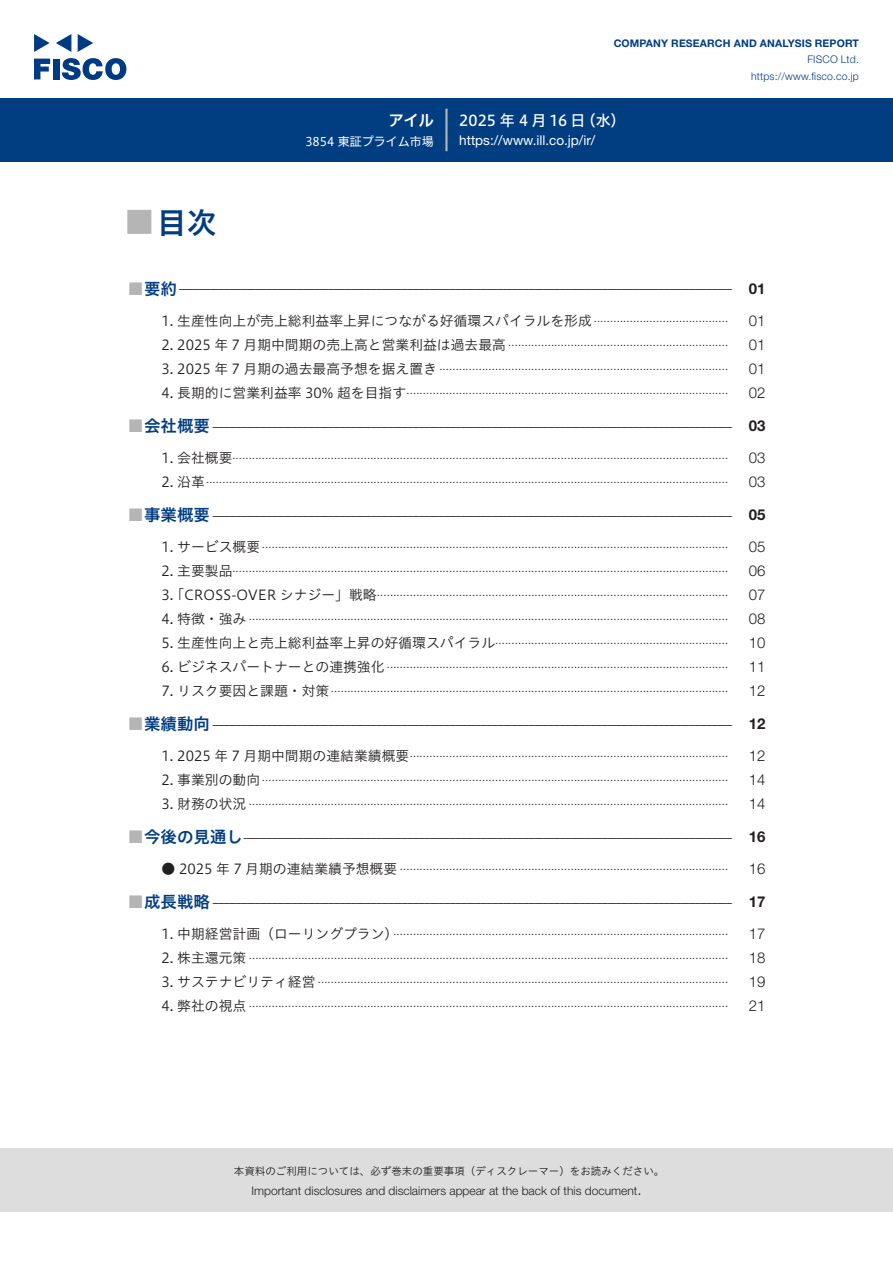
<style>
.page{position:relative;width:893px;height:1263px;background:#fff}
.page>*{position:absolute;margin:0;border:0;box-sizing:border-box;transform-origin:0 0}
.t1{font:30px "Hiragino UD Sans Std N W6";color:#003d81}
.t2{font:24px "Hiragino UD Sans Std W6";color:#b5b5b6}
.t3{font:16.5px "Hiragino UD Sans Std W6";color:#003d81}
.t4{font:300 15px "Helvetica Neue LT Std";color:#231f20}
.t5{font:15px "Hiragino UD Sans F Std N W5";letter-spacing:.005em;color:#fff}
.t6{font:700 15px "Helvetica Neue LT Std";color:#231f20}
.t7{font:15px "Hiragino UD Sans F Std N W6";color:#fff}
.t8{font:13.8px "Hiragino UD Sans Std W3";color:#231f20}
.t9{font:13.5px "Helvetica Neue LT Std";color:#fff}
.t10{font:12px "Hiragino UD Sans Std W3";color:#231f20}
.t11{font:300 12px "Helvetica Neue LT Std";color:#231f20}
.t12{font:12px "Hiragino UD Sans F Std N W4";color:#fff}
.t13{font:10.5px "Hiragino UD Sans Std W3";color:#231f20}
.t14{font:700 10.5px "Helvetica Neue LT Std";letter-spacing:.015em;color:#003d81}
.t15{font:300 10.5px/16.5px "Helvetica Neue LT Std";letter-spacing:.015em;color:#003d81;text-align:right}
.t16{font:9px "Hiragino UD Sans Std W3";color:#231f20}
.s1{color:#b5b5b6}
</style>
<div class="page">
<div style="left:0;top:1148px;width:893px;height:64px;background:#ddd"></div>
<svg style="left:34px;top:59px;width:16px;height:20px"></svg>
<div style="left:53px;top:59px;width:6px;height:20px;background:#003a83"></div>
<svg style="left:62px;top:58px;width:64px;height:22px"></svg>
<svg style="left:34px;top:34px;width:16px;height:18px"></svg>
<svg style="left:78px;top:34px;width:15px;height:18px"></svg>
<svg style="left:56px;top:34px;width:15px;height:18px"></svg>
<div style="left:0;top:98px;width:893px;height:64px;background:#003d81"></div>
<hr style="left:445px;top:109px;width:3px;height:42px;background:#b5b5b6">
<p class="t2" style="left:128px;top:204px;width:25px">█</p>
<p class="t1" style="left:157px;top:199px;width:61px">目次</p>
<h3 class="t7" style="left:389px;top:109px;width:46px">アイル</h3>
<h3 class="t12" style="left:305px;top:132px;width:130px">3854 東証プライム市場</h3>
<p class="t14" style="left:614px;top:37px;width:247px">COMPANY RESEARCH AND ANALYSIS REPORT</p>
<p class="t15" style="left:751px;top:51px;width:109px">FISCO Ltd. https://www.fisco.co j p.</p>
<h3 class="t5" style="left:581px;top:109px;width:46px">（水(</h3>
<h3 class="t5" style="left:459px;top:109px;width:128px">2025 年 4 月 16 日</h3>
<h3 class="t9" style="left:459px;top:132px;width:138px">https: / / w w w . i l l . c o j p. /i r/</h3>
<p class="t3" style="left:128px;top:276px;width:51px"><span class="s1">■</span>要約</p>
<p class="t10" style="left:177px;top:280px;width:557px">-----------------------------------------------------------------------------------------------------------------------------------------------------------------------------------------------------</p>
<p class="t8" style="left:162px;top:310px;width:432px">1. 生産性向上が売上総利益率上昇につながる好循環スパイラルを形成</p>
<p class="t16" style="left:594px;top:312px;width:135px">.........................................</p>
<p class="t8" style="left:162px;top:334px;width:346px">2. 2025 年 7 月期中間期の売上高と営業利益は過去最高</p>
<p class="t16" style="left:509px;top:336px;width:221px">...................................................................</p>
<p class="t8" style="left:162px;top:358px;width:277px">3. 2025 年 7 月期の過去最高予想を据え置き</p>
<p class="t16" style="left:440px;top:360px;width:290px">........................................................................................</p>
<p class="t8" style="left:162px;top:382px;width:246px">4. 長期的に営業利益率 30% 超を目指す</p>
<p class="t16" style="left:407px;top:384px;width:323px">..................................................................................................</p>
<p class="t3" style="left:128px;top:413px;width:84px"><span class="s1">■</span>会社概要</p>
<p class="t10" style="left:210px;top:417px;width:524px">-----------------------------------------------------------------------------------------------------------------------------------------------------------------------------------------</p>
<p class="t8" style="left:162px;top:447px;width:73px">1. 会社概要</p>
<p class="t16" style="left:233px;top:449px;width:497px">.......................................................................................................................................................</p>
<p class="t8" style="left:162px;top:471px;width:45px">2. 沿革</p>
<p class="t16" style="left:206px;top:473px;width:523px">...............................................................................................................................................................</p>
<p class="t3" style="left:128px;top:502px;width:84px"><span class="s1">■</span>事業概要</p>
<p class="t10" style="left:210px;top:506px;width:524px">-----------------------------------------------------------------------------------------------------------------------------------------------------------------------------------------</p>
<p class="t8" style="left:162px;top:536px;width:100px">1. サービス概要</p>
<p class="t16" style="left:262px;top:538px;width:467px">..............................................................................................................................................</p>
<p class="t8" style="left:162px;top:560px;width:73px">2. 主要製品</p>
<p class="t16" style="left:233px;top:562px;width:497px">.......................................................................................................................................................</p>
<p class="t8" style="left:170px;top:584px;width:208px">「CROSS-OVER シナジー」戦略</p>
<p class="t8" style="left:162px;top:584px;width:14px">3.</p>
<p class="t16" style="left:377px;top:586px;width:352px">...........................................................................................................</p>
<p class="t8" style="left:162px;top:608px;width:86px">4. 特徴・強み</p>
<p class="t16" style="left:249px;top:610px;width:480px">..................................................................................................................................................</p>
<p class="t8" style="left:162px;top:632px;width:335px">5. 生産性向上と売上総利益率上昇の好循環スパイラル</p>
<p class="t16" style="left:495px;top:634px;width:234px">.......................................................................</p>
<p class="t8" style="left:162px;top:656px;width:225px">6. ビジネスパートナーとの連携強化</p>
<p class="t16" style="left:387px;top:658px;width:342px">........................................................................................................</p>
<p class="t8" style="left:162px;top:680px;width:169px">7. リスク要因と課題・対策</p>
<p class="t16" style="left:331px;top:682px;width:398px">.........................................................................................................................</p>
<p class="t3" style="left:128px;top:711px;width:84px"><span class="s1">■</span>業績動向</p>
<p class="t10" style="left:210px;top:715px;width:524px">-----------------------------------------------------------------------------------------------------------------------------------------------------------------------------------------</p>
<p class="t8" style="left:162px;top:745px;width:249px">1. 2025 年 7 月期中間期の連結業績概要</p>
<p class="t16" style="left:410px;top:747px;width:319px">.................................................................................................</p>
<p class="t8" style="left:162px;top:769px;width:100px">2. 事業別の動向</p>
<p class="t16" style="left:262px;top:771px;width:467px">..............................................................................................................................................</p>
<p class="t8" style="left:162px;top:793px;width:86px">3. 財務の状況</p>
<p class="t16" style="left:249px;top:795px;width:480px">..................................................................................................................................................</p>
<p class="t3" style="left:128px;top:824px;width:117px"><span class="s1">■</span>今後の見通し</p>
<p class="t10" style="left:243px;top:828px;width:491px">------------------------------------------------------------------------------------------------------------------------------------------------------------------------------</p>
<p class="t8" style="left:162px;top:858px;width:237px">● 2025 年 7 月期の連結業績予想概要</p>
<p class="t16" style="left:400px;top:860px;width:329px">....................................................................................................</p>
<p class="t3" style="left:128px;top:889px;width:84px"><span class="s1">■</span>成長戦略</p>
<p class="t10" style="left:210px;top:893px;width:524px">-----------------------------------------------------------------------------------------------------------------------------------------------------------------------------------------</p>
<p class="t8" style="left:162px;top:923px;width:238px">1. 中期経営計画（ローリングプラン(</p>
<p class="t16" style="left:394px;top:925px;width:336px">......................................................................................................</p>
<p class="t8" style="left:162px;top:947px;width:86px">2. 株主還元策</p>
<p class="t16" style="left:249px;top:949px;width:480px">..................................................................................................................................................</p>
<p class="t8" style="left:162px;top:971px;width:155px">3. サステナビリティ経営</p>
<p class="t16" style="left:318px;top:973px;width:411px">.............................................................................................................................</p>
<p class="t8" style="left:162px;top:995px;width:86px">4. 弊社の視点</p>
<p class="t16" style="left:249px;top:997px;width:480px">..................................................................................................................................................</p>
<p class="t6" style="left:749px;top:279px;width:18px">01</p>
<p class="t4" style="left:749px;top:311px;width:18px">01</p>
<p class="t4" style="left:749px;top:335px;width:18px">01</p>
<p class="t4" style="left:749px;top:359px;width:18px">01</p>
<p class="t4" style="left:749px;top:383px;width:18px">02</p>
<p class="t6" style="left:749px;top:416px;width:18px">03</p>
<p class="t4" style="left:749px;top:448px;width:18px">03</p>
<p class="t4" style="left:749px;top:472px;width:18px">03</p>
<p class="t6" style="left:749px;top:505px;width:18px">05</p>
<p class="t4" style="left:749px;top:537px;width:18px">05</p>
<p class="t4" style="left:749px;top:561px;width:18px">06</p>
<p class="t4" style="left:749px;top:585px;width:18px">07</p>
<p class="t4" style="left:749px;top:609px;width:18px">08</p>
<p class="t4" style="left:749px;top:633px;width:18px">10</p>
<p class="t4" style="left:749px;top:657px;width:18px">11</p>
<p class="t4" style="left:749px;top:681px;width:18px">12</p>
<p class="t6" style="left:749px;top:714px;width:18px">12</p>
<p class="t4" style="left:749px;top:746px;width:18px">12</p>
<p class="t4" style="left:749px;top:770px;width:18px">14</p>
<p class="t4" style="left:749px;top:794px;width:18px">14</p>
<p class="t6" style="left:749px;top:827px;width:18px">16</p>
<p class="t4" style="left:749px;top:859px;width:18px">16</p>
<p class="t6" style="left:749px;top:892px;width:18px">17</p>
<p class="t4" style="left:749px;top:924px;width:18px">17</p>
<p class="t4" style="left:749px;top:948px;width:18px">18</p>
<p class="t4" style="left:749px;top:972px;width:18px">19</p>
<p class="t4" style="left:749px;top:996px;width:18px">21</p>
<p class="t13" style="left:234px;top:1163px;width:432px">本資料のご利用については、必ず巻末の重要事項（ディスクレーマー）をお読みください。</p>
<h3 class="t4" style="left:637px;top:1180px;width:6px">.</h3>
<h3 class="t11" style="left:251px;top:1183px;width:387px">Important disclosures and disclaimers appear at the back of this document</h3>
</div>
